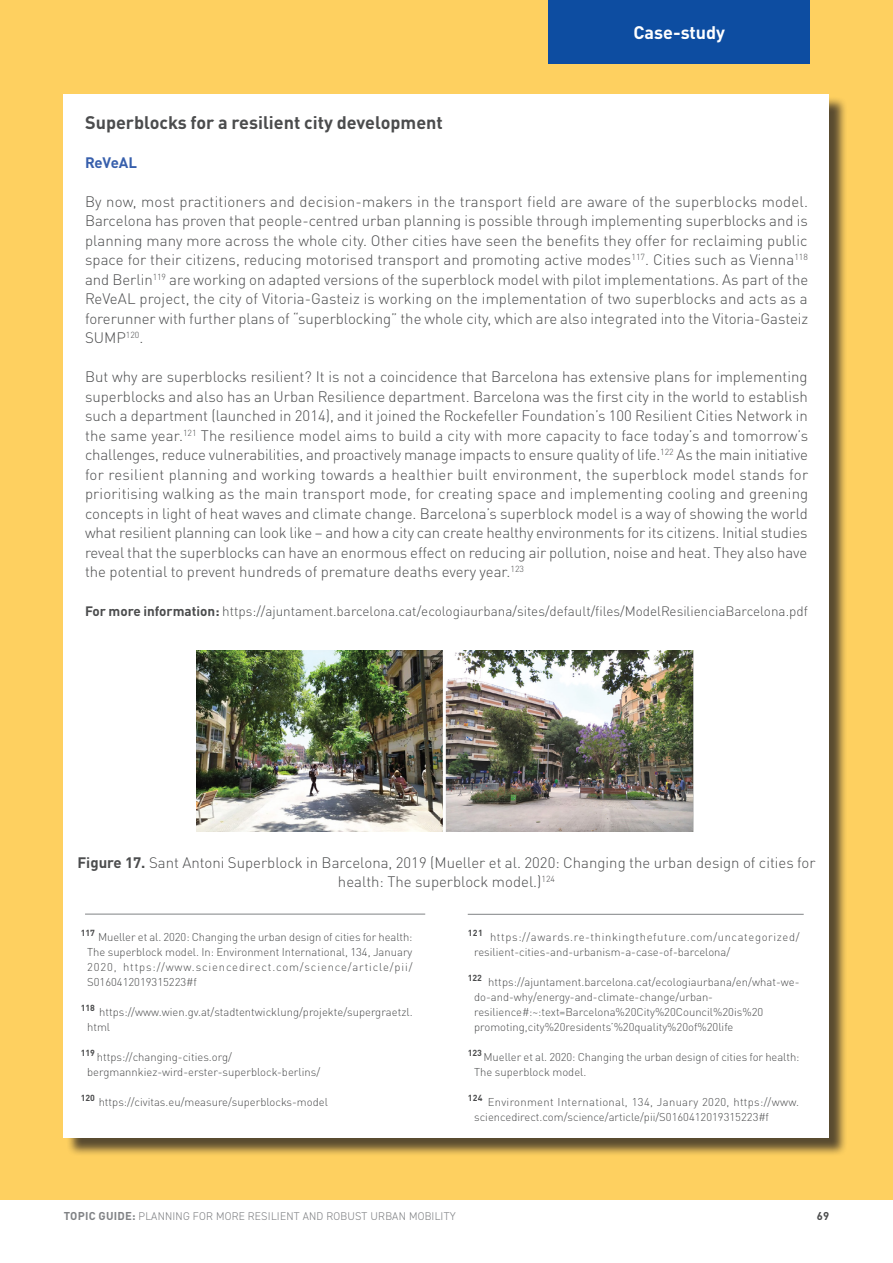
<style>
.page{position:relative;width:893px;height:1263px;background:#fff}
.page>*{position:absolute;margin:0;border:0;box-sizing:border-box;transform-origin:0 0}
.regular_text{font:700 18px "DIN Pro";color:#4b4c4d}
.t1{font:700 18px "DIN Pro";color:#fff}
.regular_text-2{font:300 15px/19.5px "DIN Pro";color:#4b4c4d;text-align:justify}
.regular_text-3{font:700 15px "DIN Pro";color:#375fac}
.regular_text-4{font:300 13.5px "DIN Pro";color:#4b4c4d}
.Footnote_regular{font:300 11.25px/15px "DIN Pro";color:#4b4c4d}
.Footnote_regular-2{font:300 11.25px/15px "DIN Pro";letter-spacing:.03em;color:#4b4c4d}
.t2{font:300 11.25px "DIN2014";letter-spacing:.02em;color:#808285}
.t3{font:700 11.25px "DIN Pro";color:#4b4c4d}
.s1{font-weight:700}
.s2{font-family:"DIN Pro";font-weight:700}
</style>
<div class="page">
<hr style="left:64px;top:1199px;width:765px;height:1px;background:#808285">
<div style="left:0;top:0;width:893px;height:1199px;background:#fed060"></div>
<div style="left:549px;top:0;width:261px;height:64px;background:#0d4da1"></div>
<div style="left:66px;top:96px;width:782px;height:1060px;background:#231f20;opacity:.75"></div>
<div style="left:64px;top:94px;width:765px;height:1043px;background:#fff"></div>
<hr style="left:85px;top:914px;width:340px;height:1px;background:#808285">
<hr style="left:468px;top:914px;width:336px;height:1px;background:#808285">
<img style="left:196px;top:651px;width:498px;height:180px">
<p class="t1" style="left:633px;top:18px;width:93px">Case-study</p>
<p class="regular_text" style="left:85px;top:107px;width:359px">Superblocks for a resilient city development</p>
<p class="regular_text-3" style="left:85px;top:150px;width:54px">ReVeAL</p>
<p class="regular_text-2" style="left:85px;top:190px;width:725px">By now, most practitioners and decision-makers in the transport field are aware of the superblocks model.<br>Barcelona has proven that people-centred urban planning is possible through implementing superblocks and is planning many more across the whole city. Other cities have seen the benefits they offer for reclaiming public space for their citizens, reducing motorised transport and promoting active modes<sup>117</sup>. Cities such as Vienna<sup>118 </sup>and Berlin<sup>119</sup> are working on adapted versions of the superblock model with pilot implementations. As part of the ReVeAL project, the city of Vitoria-Gasteiz is working on the implementation of two superblocks and acts as a forerunner with further plans of “superblocking” the whole city, which are also integrated into the Vitoria-Gasteiz SUMP<sup>120</sup>.</p>
<p class="regular_text-2" style="left:85px;top:366px;width:725px">But why are superblocks resilient? It is not a coincidence that Barcelona has extensive plans for implementing superblocks and also has an Urban Resilience department. Barcelona was the first city in the world to establish such a department (launched in 2014), and it joined the Rockefeller Foundation’s 100 Resilient Cities Network in the same year.<sup>121</sup> The resilience model aims to build a city with more capacity to face today’s and tomorrow’s challenges, reduce vulnerabilities, and proactively manage impacts to ensure quality of life.<sup>122</sup> As the main initiative for resilient planning and working towards a healthier built environment, the superblock model stands for prioritising walking as the main transport mode, for creating space and implementing cooling and greening concepts in light of heat waves and climate change. Barcelona’s superblock model is a way of showing the world what resilient planning can look like – and how a city can create healthy environments for its citizens. Initial studies reveal that the superblocks can have an enormous effect on reducing air pollution, noise and heat. They also have the potential to prevent hundreds of premature deaths every year.<sup>123</sup></p>
<p class="regular_text-4" style="left:85px;top:601px;width:724px"><span class="s1">For more information:</span> https://ajuntament.barcelona.cat/ecologiaurbana/sites/default/files/ModelResilienciaBarcelona.pdf</p>
<p class="regular_text-2" style="left:77px;top:851px;width:740px;text-align:center"><span class="s1">Figure 17.</span> Sant Antoni Superblock in Barcelona, 2019 (Mueller et al. 2020: Changing the urban design of cities for health: The superblock model.)<sup>124</sup></p>
<p class="Footnote_regular" style="left:87px;top:928px;width:327px;text-align:justify;text-indent:-6px"><sup>117</sup> Mueller et al. 2020: Changing the urban design of cities for health:<br>The superblock model. In: Environment International, 134, January 2020, https://www.sciencedirect.com/science/article/pii/ S0160412019315223#f</p>
<p class="Footnote_regular" style="left:87px;top:1003px;width:327px;text-indent:-6px"><sup>118</sup> https://www.wien.gv.at/stadtentwicklung/projekte/supergraetzl. html</p>
<p class="Footnote_regular" style="left:87px;top:1048px;width:234px;text-indent:-6px"><sup>119</sup> https://changing-cities.org/ bergmannkiez-wird-erster-superblock-berlins/</p>
<p class="Footnote_regular" style="left:81px;top:1093px;width:249px"><sup>120</sup> https://civitas.eu/measure/superblocks-model</p>
<p class="Footnote_regular-2" style="left:474px;top:928px;width:327px;text-indent:-6px"><sup>121</sup> https://awards.re-thinkingthefuture.com/uncategorized/ resilient-cities-and-urbanism-a-case-of-barcelona/</p>
<p class="Footnote_regular" style="left:474px;top:973px;width:327px;text-indent:-6px"><sup>122</sup> https://ajuntament.barcelona.cat/ecologiaurbana/en/what-we&shy;do-and-why/energy-and-climate-change/urban&shy;resilience#:~:text=Barcelona%20City%20Council%20is%20 promoting,city%20residents’%20quality%20of%20life</p>
<p class="Footnote_regular" style="left:474px;top:1048px;width:327px;text-indent:-6px"><sup>123</sup> Mueller et al. 2020: Changing the urban design of cities for health:<br>The superblock model.</p>
<p class="Footnote_regular" style="left:474px;top:1093px;width:327px;text-indent:-6px"><sup>124</sup> Environment International, 134, January 2020, https://www. sciencedirect.com/science/article/pii/S0160412019315223#f</p>
<p class="t2" style="left:64px;top:1210px;width:393px"><span class="s2">TOPIC GUIDE:</span> PLANNING FOR MORE RESILIENT AND ROBUST URBAN MOBILITY</p>
<p class="t3" style="left:817px;top:1207px;width:14px">69</p>
</div>
